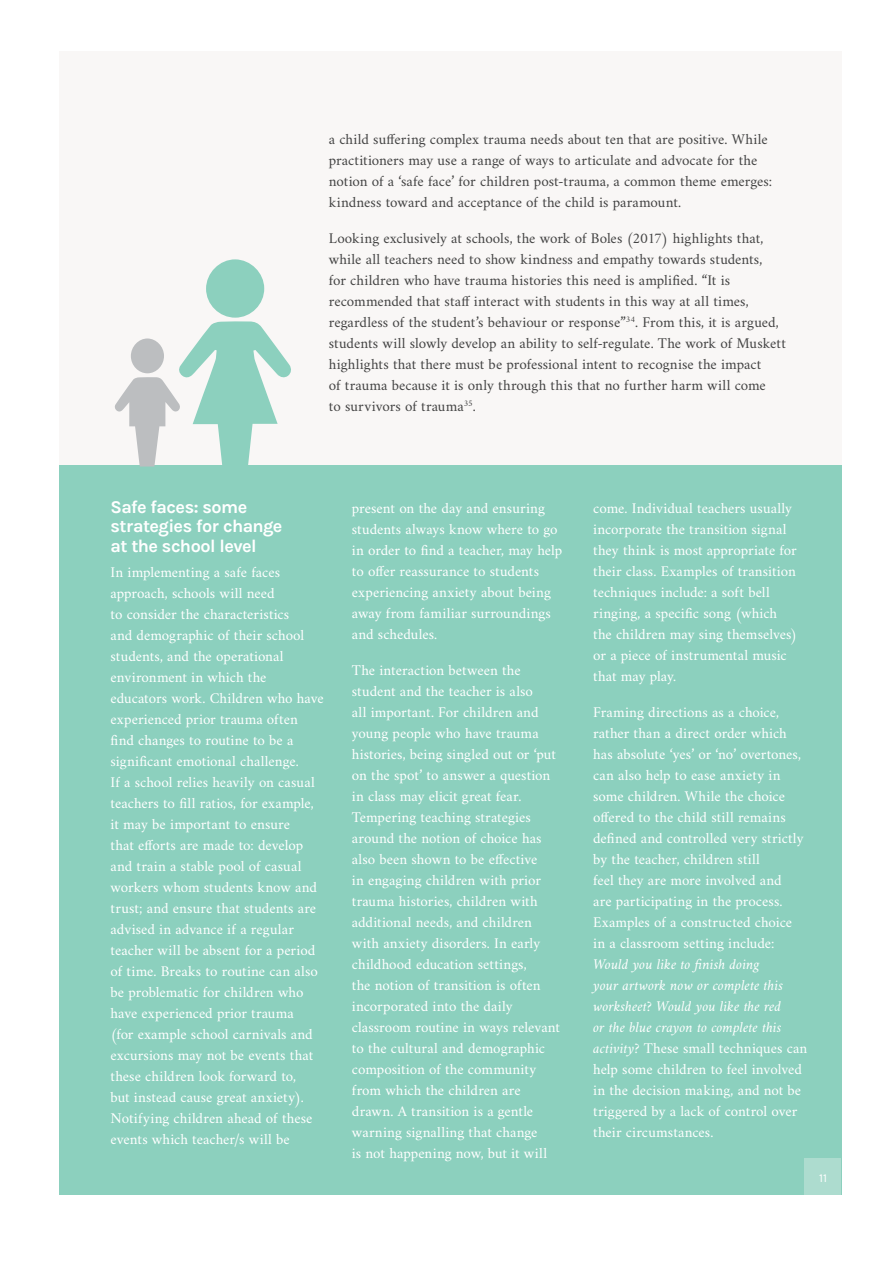
<style>
.page{position:relative;width:893px;height:1263px;background:#fff}
.page>*{position:absolute;margin:0;border:0;box-sizing:border-box;transform-origin:0 0}
.t1{font:700 18px/19.5px "Karla";letter-spacing:-.03em;color:#fff}
.t2{font:15px/21px "Amiri";color:#fff}
.t3{font:15px/21px "Amiri";color:#434343}
.t4{font:12px "Karla";color:#fff}
.s1{font-style:italic}
</style>
<div class="page">
<div style="left:60px;top:51px;width:782px;height:1144px;background:#f9f7f6"></div>
<div style="left:60px;top:466px;width:782px;height:729px;background:#8cd0be"></div>
<div style="left:804px;top:1158px;width:37px;height:37px;background:#addccf"></div>
<div style="left:206px;top:259px;width:58px;height:59px;background:#8cd0be;border-radius:50%"></div>
<svg style="left:114px;top:321px;width:178px;height:146px"></svg>
<div style="left:131px;top:338px;width:33px;height:35px;background:#bcbec0;border-radius:50%"></div>
<p class="t3" style="left:329px;top:129px;width:445px">a child suffering complex trauma needs about ten that are positive. While practitioners may use a range of ways to articulate and advocate for the notion of a ‘safe face’ for children post-trauma, a common theme emerges: kindness toward and acceptance of the child is paramount.</p>
<p class="t3" style="left:329px;top:228px;width:459px">Looking exclusively at schools, the work of Boles (2017) highlights that, while all teachers need to show kindness and empathy towards students,<br>for children who have trauma histories this need is amplified. “It is recommended that staff interact with students in this way at all times, regardless of the student’s behaviour or response”<sup>34</sup>. From this, it is argued, students will slowly develop an ability to self-regulate. The work of Muskett highlights that there must be professional intent to recognise the impact<br>of trauma because it is only through this that no further harm will come<br>to survivors of trauma<sup>35</sup>.</p>
<p class="t1" style="left:111px;top:497px;width:173px">Safe faces: some strategies for change at the school level</p>
<p class="t2" style="left:111px;top:562px;width:215px">In implementing a safe faces approach, schools will need<br>to consider the characteristics<br>and demographic of their school students, and the operational environment in which the educators work. Children who have experienced prior trauma often find changes to routine to be a significant emotional challenge.<br>If a school relies heavily on casual teachers to fill ratios, for example, it may be important to ensure<br>that efforts are made to: develop and train a stable pool of casual workers whom students know and trust; and ensure that students are advised in advance if a regular teacher will be absent for a period of time. Breaks to routine can also be problematic for children who have experienced prior trauma<br>(for example school carnivals and excursions may not be events that these children look forward to,<br>but instead cause great anxiety).<br>Notifying children ahead of these events which teacher/s will be</p>
<p class="t2" style="left:352px;top:498px;width:212px">present on the day and ensuring students always know where to go in order to find a teacher, may help to offer reassurance to students experiencing anxiety about being away from familiar surroundings and schedules.</p>
<p class="t2" style="left:352px;top:659px;width:210px">The interaction between the student and the teacher is also<br>all important. For children and young people who have trauma histories, being singled out or ‘put on the spot’ to answer a question in class may elicit great fear.<br>Tempering teaching strategies around the notion of choice has also been shown to be effective<br>in engaging children with prior trauma histories, children with additional needs, and children with anxiety disorders. In early childhood education settings,<br>the notion of transition is often incorporated into the daily classroom routine in ways relevant to the cultural and demographic composition of the community from which the children are drawn. A transition is a gentle warning signalling that change<br>is not happening now, but it will</p>
<p class="t2" style="left:593px;top:498px;width:206px">come. Individual teachers usually incorporate the transition signal they think is most appropriate for their class. Examples of transition techniques include: a soft bell ringing, a specific song (which the children may sing themselves) or a piece of instrumental music that may play.</p>
<p class="t2" style="left:593px;top:701px;width:212px">Framing directions as a choice, rather than a direct order which has absolute ‘yes’ or ‘no’ overtones, can also help to ease anxiety in some children. While the choice offered to the child still remains defined and controlled very strictly by the teacher, children still<br>feel they are more involved and are participating in the process.<br>Examples of a constructed choice in a classroom setting include:</p>
<p class="t2" style="left:593px;top:953px;width:216px"><span class="s1">Would you like to finish doing<br>your artwork now or complete this worksheet? Would you like the red<br>or the blue crayon to complete this activity?</span> These small techniques can help some children to feel involved in the decision making, and not be triggered by a lack of control over their circumstances.</p>
<p class="t4" style="left:819px;top:1171px;width:9px">11</p>
</div>
